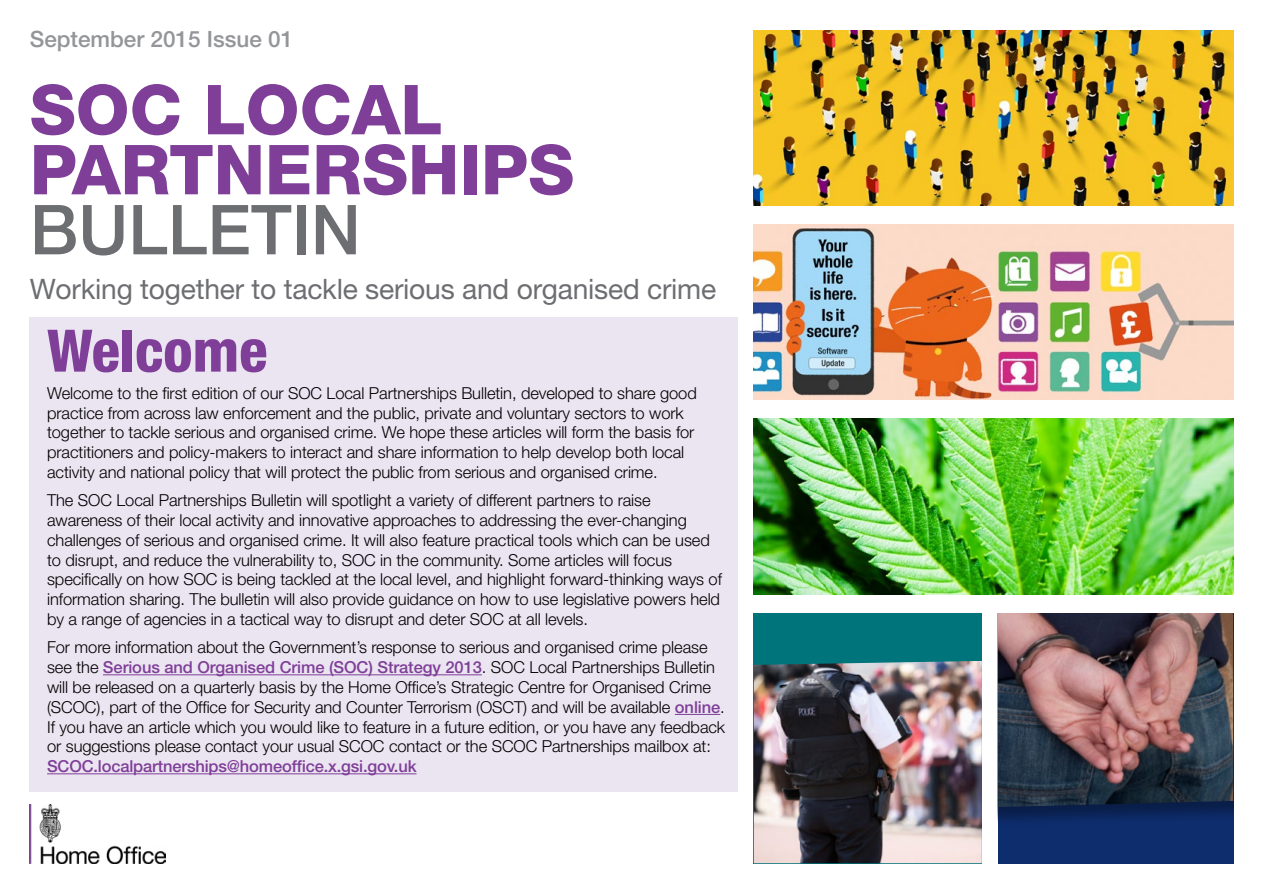
<style>
.page{position:relative;width:1263px;height:893px;background:#fff}
.page>*{position:absolute;margin:0;border:0;box-sizing:border-box;transform-origin:0 0}
.main_body{font:800 69px/60px "Helvetica Neue LT Pro";color:#7f3f98}
.main_body-2{font:800 condensed 58.65px "Helvetica Neue LT Pro";color:#7f3f98}
.main_body-3{font:28.2px "Helvetica Neue LT Pro";letter-spacing:-.01em;color:#6d6e71}
.main_body-4{font:500 22.5px "Helvetica Neue LT Pro";color:#939598}
.main_body-5{font:300 16.5px/19.8px "Helvetica Neue LT Pro";letter-spacing:-.005em;color:#000}
.s1{font-weight:500;color:#6d6e71}
.s2{font-weight:500;color:#7f3f98}
</style>
<div class="page">
<img style="left:30px;top:805px;width:136px;height:58px">
<img style="left:753px;top:419px;width:480px;height:175px">
<div style="left:30px;top:317px;width:708px;height:474px;background:#ebe4f1"></div>
<hr style="left:103px;top:674px;width:379px;height:1px;background:#7f3f98">
<hr style="left:675px;top:714px;width:45px;height:1px;background:#7f3f98">
<hr style="left:47px;top:773px;width:369px;height:1px;background:#7f3f98">
<img style="left:753px;top:224px;width:480px;height:175px">
<div style="left:754px;top:613px;width:228px;height:250px;background:#00747b"></div>
<img style="left:754px;top:661px;width:228px;height:202px">
<div style="left:998px;top:613px;width:235px;height:250px;background:#0e2d6d"></div>
<div style="left:998px;top:613px;width:235px;height:215px;background:#000;opacity:.35"></div>
<img style="left:998px;top:613px;width:235px;height:194px">
<img style="left:753px;top:31px;width:480px;height:175px">
<p class="main_body-4" style="left:30px;top:25px;width:265px">September 2015 Issue 01</p>
<p class="main_body" style="left:30px;top:80px;width:546px">SOC LOCAL<br>PARTNERSHIPS<br><span class="s1">BULLETIN</span></p>
<p class="main_body-3" style="left:30px;top:272px;width:688px">Working together to tackle serious and organised crime</p>
<p class="main_body-2" style="left:47px;top:314px;width:222px">Welcome</p>
<p class="main_body-5" style="left:47px;top:383px;width:651px">Welcome to the first edition of our SOC Local Partnerships Bulletin, developed to share good practice from across law enforcement and the public, private and voluntary sectors to work together to tackle serious and organised crime. We hope these articles will form the basis for practitioners and policy-makers to interact and share information to help develop both local activity and national policy that will protect the public from serious and organised crime.</p>
<p class="main_body-5" style="left:47px;top:490px;width:676px">The SOC Local Partnerships Bulletin will spotlight a variety of different partners to raise awareness of their local activity and innovative approaches to addressing the ever-changing challenges of serious and organised crime. It will also feature practical tools which can be used to disrupt, and reduce the vulnerability to, SOC in the community. Some articles will focus specifically on how SOC is being tackled at the local level, and highlight forward-thinking ways of information sharing. The bulletin will also provide guidance on how to use legislative powers held by a range of agencies in a tactical way to disrupt and deter SOC at all levels.</p>
<p class="main_body-5" style="left:47px;top:637px;width:680px">For more information about the Government’s response to serious and organised crime please see the <span class="s2">Serious and Organised Crime (SOC) Strategy 2013</span>. SOC Local Partnerships Bulletin will be released on a quarterly basis by the Home Office’s Strategic Centre for Organised Crime (SCOC), part of the Office for Security and Counter Terrorism (OSCT) and will be available <span class="s2">online</span>.<br>If you have an article which you would like to feature in a future edition, or you have any feedback or suggestions please contact your usual SCOC contact or the SCOC Partnerships mailbox at:<br><span class="s2">SCOC.localpartnerships@homeoffice.x.gsi.gov.uk</span></p>
</div>
